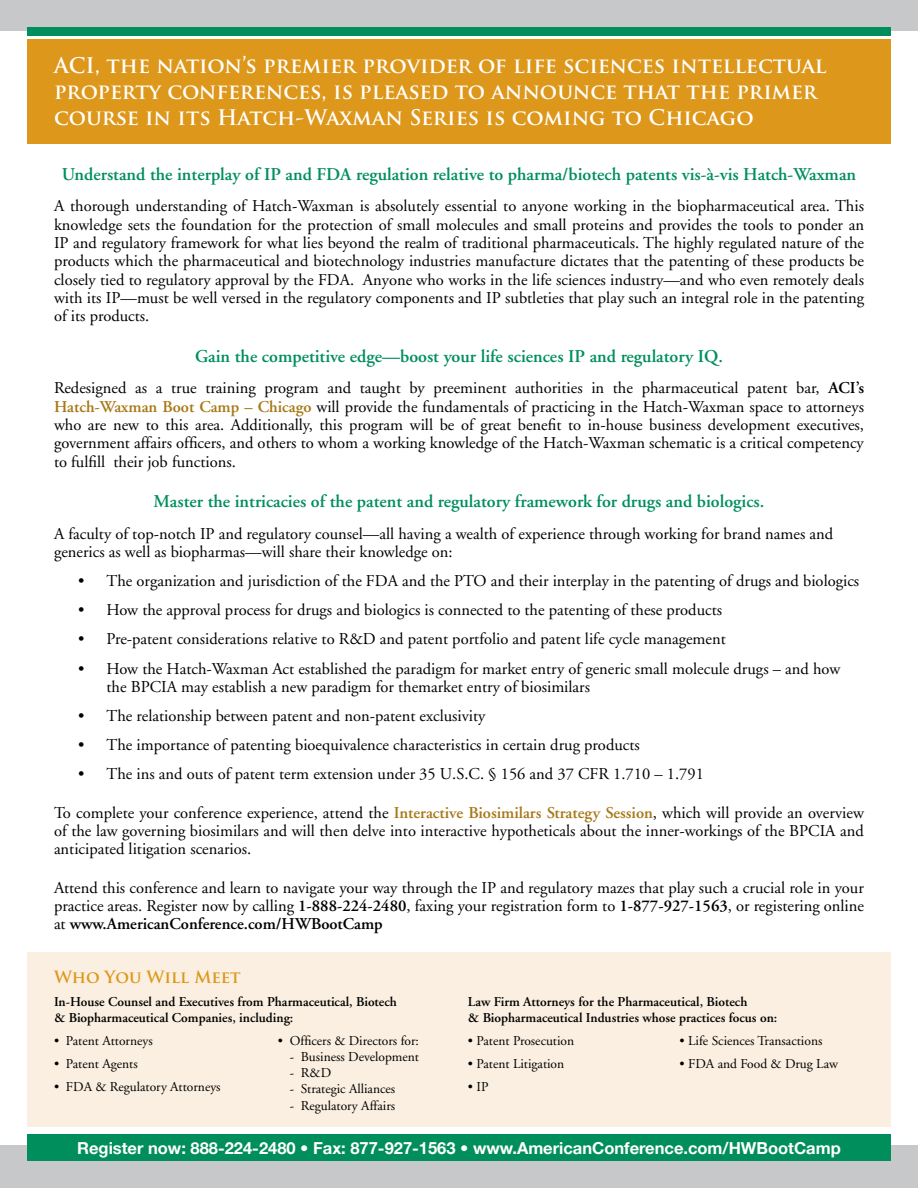
<style>
.page{position:relative;width:918px;height:1188px;background:#fff}
.page>*{position:absolute;margin:0;border:0;box-sizing:border-box;transform-origin:0 0}
.t1{font:700 21px/26px "Trajan Pro";color:#fff}
.t2{font:600 18px "Adobe Garamond";color:#008f5c}
.t3{font:16.5px/18.3px "Adobe Garamond";color:#000;text-align:justify}
.t4{font:700 16.5px "Helvetica Neue";color:#fff}
.t5{font:700 16.5px "Trajan Pro";color:#dd971a}
.t6{font:13.5px "Adobe Garamond";color:#000}
.t7{font:600 13.5px/16.2px "Adobe Garamond";color:#000}
.s1{font-weight:600}
.s2{font-weight:600;color:#a77815}
</style>
<div class="page">
<div style="left:27px;top:39px;width:864px;height:105px;background:#dd971a"></div>
<div style="left:0;top:0;width:918px;height:30px;background:#c7c8ca"></div>
<div style="left:0;top:1146px;width:918px;height:42px;background:#c7c8ca"></div>
<div style="left:27px;top:1134px;width:864px;height:27px;background:#008f5c"></div>
<div style="left:27px;top:27px;width:864px;height:8px;background:#008f5c"></div>
<div style="left:27px;top:952px;width:864px;height:174px;background:#faefe0"></div>
<p class="t1" style="left:54px;top:53px;width:774px">ACI, the nation’s premier provider of life sciences intellectual property conferences, is pleased to announce that the primer course in its Hatch-Waxman Series is coming to Chicago</p>
<p class="t2" style="left:62px;top:164px;width:796px">Understand the interplay of IP and FDA regulation relative to pharma/biotech patents vis-à-vis Hatch-Waxman</p>
<p class="t3" style="left:54px;top:198px;width:812px">A thorough understanding of Hatch-Waxman is absolutely essential to anyone working in the biopharmaceutical area. This knowledge sets the foundation for the protection of small molecules and small proteins and provides the tools to ponder an IP and regulatory framework for what lies beyond the realm of traditional pharmaceuticals. The highly regulated nature of the products which the pharmaceutical and biotechnology industries manufacture dictates that the patenting of these products be closely tied to regulatory approval by the FDA. Anyone who works in the life sciences industry—and who even remotely deals with its IP—must be well versed in the regulatory components and IP subtleties that play such an integral role in the patenting of its products.</p>
<p class="t2" style="left:195px;top:346px;width:529px">Gain the competitive edge—boost your life sciences IP and regulatory IQ.</p>
<p class="t3" style="left:54px;top:379px;width:812px">Redesigned as a true training program and taught by preeminent authorities in the pharmaceutical patent bar, <span class="s1">ACI’s </span><span class="s2">Hatch-Waxman Boot Camp – Chicago</span> will provide the fundamentals of practicing in the Hatch-Waxman space to attorneys who are new to this area. Additionally, this program will be of great benefit to in-house business development executives, government affairs officers, and others to whom a working knowledge of the Hatch-Waxman schematic is a critical competency to fulfill their job functions.</p>
<p class="t2" style="left:154px;top:491px;width:612px">Master the intricacies of the patent and regulatory framework for drugs and biologics.</p>
<p class="t3" style="left:54px;top:525px;width:781px">A faculty of top-notch IP and regulatory counsel—all having a wealth of experience through working for brand names and generics as well as biopharmas—will share their knowledge on:</p>
<p class="t3" style="left:78px;top:572px;width:783px">• The organization and jurisdiction of the FDA and the PTO and their interplay in the patenting of drugs and biologics</p>
<p class="t3" style="left:78px;top:601px;width:646px">• How the approval process for drugs and biologics is connected to the patenting of these products</p>
<p class="t3" style="left:78px;top:630px;width:649px">• Pre-patent considerations relative to R&amp;D and patent portfolio and patent life cycle management</p>
<p class="t3" style="left:107px;top:660px;width:735px;text-indent:-28px">• How the Hatch-Waxman Act established the paradigm for market entry of generic small molecule drugs – and how the BPCIA may establish a new paradigm for themarket entry of biosimilars</p>
<p class="t3" style="left:78px;top:707px;width:409px">• The relationship between patent and non-patent exclusivity</p>
<p class="t3" style="left:78px;top:736px;width:563px">• The importance of patenting bioequivalence characteristics in certain drug products</p>
<p class="t3" style="left:78px;top:765px;width:627px">• The ins and outs of patent term extension under 35 U.S.C. § 156 and 37 CFR 1.710 – 1.791</p>
<p class="t3" style="left:54px;top:804px;width:812px">To complete your conference experience, attend the <span class="s2">Interactive Biosimilars Strategy Session</span>, which will provide an overview of the law governing biosimilars and will then delve into interactive hypotheticals about the inner-workings of the BPCIA and anticipated litigation scenarios.</p>
<p class="t3" style="left:54px;top:879px;width:812px">Attend this conference and learn to navigate your way through the IP and regulatory mazes that play such a crucial role in your practice areas. Register now by calling <span class="s1">1-888-224-2480</span>, faxing your registration form to <span class="s1">1-877-927-1563</span>, or registering online at <span class="s1">www.AmericanConference.com/HWBootCamp</span></p>
<p class="t5" style="left:54px;top:967px;width:188px">Who You Will Meet</p>
<p class="t7" style="left:54px;top:993px;width:344px">In-House Counsel and Executives from Pharmaceutical, Biotech &amp; Biopharmaceutical Companies, including:</p>
<p class="t6" style="left:54px;top:1033px;width:100px">• Patent Attorneys</p>
<p class="t6" style="left:54px;top:1056px;width:85px">• Patent Agents</p>
<p class="t6" style="left:54px;top:1079px;width:168px">• FDA &amp; Regulatory Attorneys</p>
<p class="t7" style="left:468px;top:993px;width:311px">Law Firm Attorneys for the Pharmaceutical, Biotech<br>&amp; Biopharmaceutical Industries whose practices focus on:</p>
<p class="t6" style="left:468px;top:1033px;width:108px">• Patent Prosecution</p>
<p class="t6" style="left:468px;top:1056px;width:98px">• Patent Litigation</p>
<p class="t6" style="left:468px;top:1079px;width:22px">• IP</p>
<p class="t6" style="left:278px;top:1033px;width:143px">• Officers &amp; Directors for:</p>
<p class="t6" style="left:290px;top:1049px;width:131px">- Business Development</p>
<p class="t6" style="left:290px;top:1066px;width:43px">- R&amp;D</p>
<p class="t6" style="left:290px;top:1082px;width:107px">- Strategic Alliances</p>
<p class="t6" style="left:290px;top:1098px;width:107px">- Regulatory Affairs</p>
<p class="t6" style="left:679px;top:1033px;width:144px">• Life Sciences Transactions</p>
<p class="t6" style="left:679px;top:1056px;width:160px">• FDA and Food &amp; Drug Law</p>
<p class="t4" style="left:77px;top:1138px;width:765px">Register now: 888-224-2480 • Fax: 877-927-1563 • www.AmericanConference.com/HWBootCamp</p>
</div>
